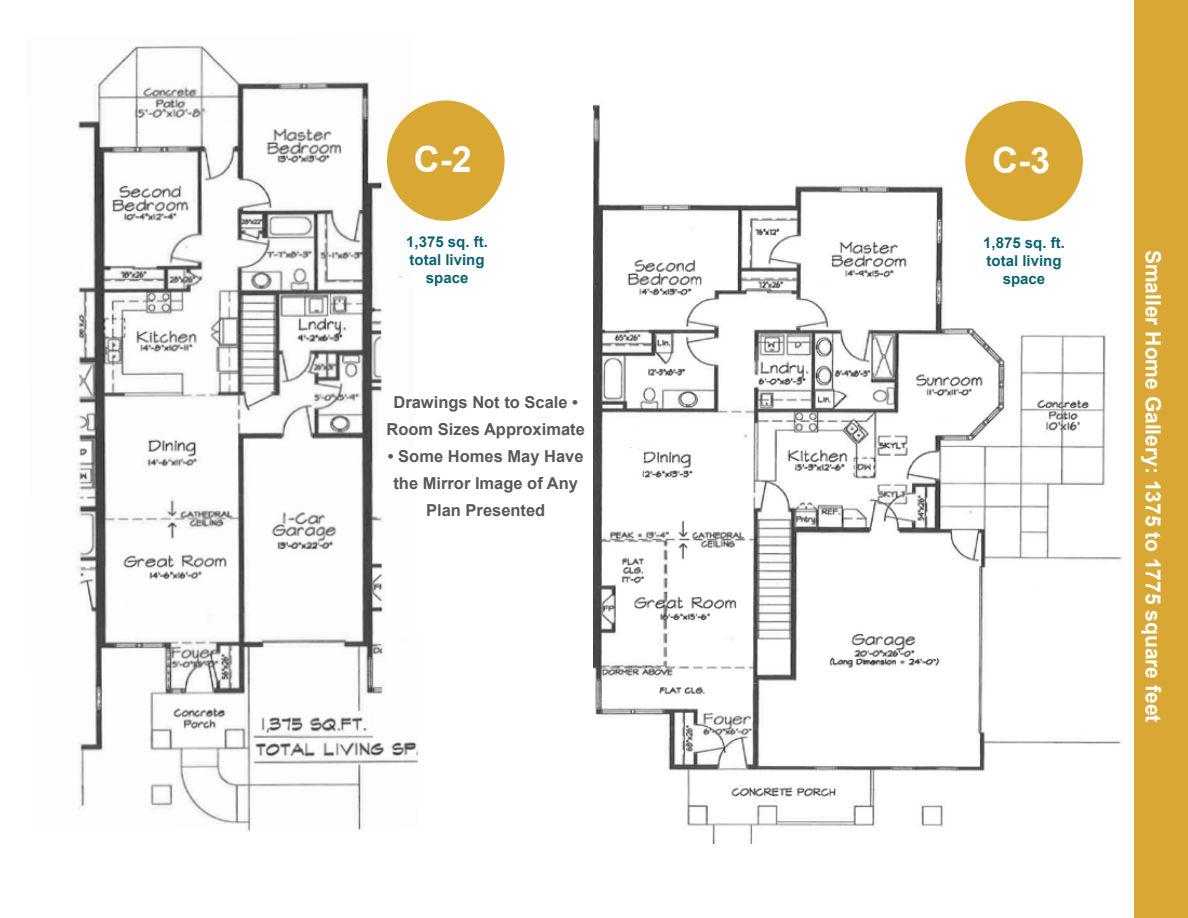
<style>
.page{position:relative;width:1188px;height:918px;background:#fff}
.page>*{position:absolute;margin:0;border:0;box-sizing:border-box;transform-origin:0 0}
.t1{font:700 36px "Arial";color:#fff}
.t2{font:700 21px "Arial";color:#fff}
.t3{font:700 16.5px/27px "Arial";color:#58595b;text-align:center}
.t4{font:700 15px/18px "Arial";color:#0b6272;text-align:center}
</style>
<div class="page">
<img style="left:593px;top:100px;width:529px;height:744px">
<img style="left:76px;top:45px;width:342px;height:786px">
<div style="left:1134px;top:0;width:54px;height:918px;background:#d9a734"></div>
<div style="left:388px;top:101px;width:116px;height:119px;background:#d9a734;border-radius:50%"></div>
<div style="left:387px;top:100px;width:118px;height:121px;border:2px solid #d9a734;border-radius:50%"></div>
<div style="left:966px;top:102px;width:116px;height:118px;background:#d9a734;border-radius:50%"></div>
<div style="left:965px;top:101px;width:118px;height:120px;border:2px solid #d9a734;border-radius:50%"></div>
<h1 class="t1" style="left:414px;top:146px;width:59px">C-2</h1>
<h1 class="t1" style="left:992px;top:147px;width:59px">C-3</h1>
<p class="t4" style="left:406px;top:235px;width:83px">1,375 sq. ft. total living space</p>
<p class="t4" style="left:983px;top:235px;width:83px">1,875 sq. ft. total living space</p>
<p class="t3" style="left:387px;top:390px;width:200px">Drawings Not to Scale •<br>Room Sizes Approximate</p>
<p class="t3" style="left:388px;top:444px;width:197px">• Some Homes May Have the Mirror Image of Any<br>Plan Presented</p>
<p class="t2" style="left:1161px;top:250px;width:474px;rotate:90deg">Smaller Home Gallery: 1375 to 1775 square feet</p>
</div>
